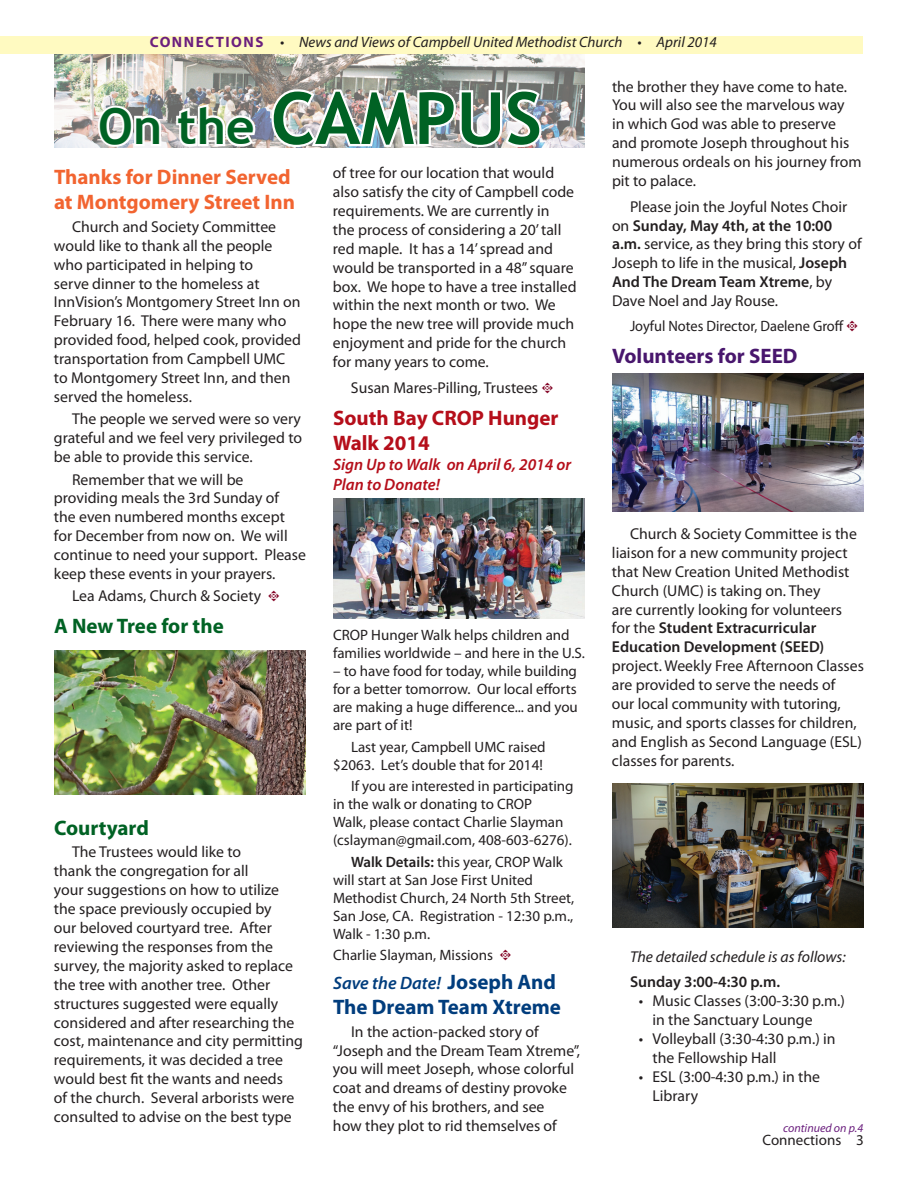
<style>
.page{position:relative;width:918px;height:1188px;background:#fff}
.page>*{position:absolute;margin:0;border:0;box-sizing:border-box;transform-origin:0 0}
.t1{font:700 72px "Trebuchet MS";color:#006224}
.t2{font:700 21px/25.2px "Myriad Pro";color:#f26430}
.t3{font:700 21px/25.2px "Myriad Pro";color:#b50e1a}
.t4{font:700 21px "Myriad Pro";color:#006224}
.t5{font:700 21px "Myriad Pro";color:#013d7d}
.t6{font:700 21px "Myriad Pro";color:#48166d}
.t7{font:italic 600 18px "Myriad Pro";color:#013d7d}
.t8{font:italic 600 16.5px/19.8px "Myriad Pro";color:#b50e1a}
.t9{font:15.75px/18.9px "Myriad Pro";color:#231f20}
.t10{font:italic 15.75px "Myriad Pro";color:#231f20}
.t11{font:600 15.75px "Myriad Pro";color:#231f20}
.t12{font:15px/18px "Myriad Pro";color:#231f20}
.t13{font:italic 15px "Myriad Pro";color:#231f20}
.t14{font:15px "Myriad Pro";color:#231f20;scale:.96 1}
.t15{font:italic 12px "Myriad Pro";color:#6b1f7e}
.s1{font-weight:700;font-style:normal;color:#6b1f7e}
.s2{font-size:49.5px}
.s3{font-family:"Type Embellishments One Let Plain";font-size:15px;color:#820123}
.s4{font-weight:600}
.s5{font-family:"Type Embellishments One Let Plain";color:#820123}
.s6{font-weight:700;font-style:normal;font-size:21px}
</style>
<div class="page">
<div style="left:0;top:36px;width:863px;height:18px;background:#fffac1"></div>
<img style="left:54px;top:54px;width:531px;height:93px">
<svg style="left:95px;top:103px;width:69px;height:45px"></svg>
<img style="left:174px;top:101px;width:84px;height:47px">
<img style="left:269px;top:87px;width:275px;height:61px">
<img style="left:54px;top:650px;width:252px;height:144px">
<img style="left:333px;top:498px;width:252px;height:121px">
<img style="left:612px;top:784px;width:251px;height:144px">
<img style="left:612px;top:374px;width:252px;height:138px">
<p class="t13" style="left:150px;top:33px;width:569px"><span class="s1">CONNECTIONS</span> • News and Views of Campbell United Methodist Church • April 2014</p>
<h1 class="t1" style="left:98px;top:73px;width:445px"><span class="s2">On the</span> CAMPUS</h1>
<h2 class="t2" style="left:54px;top:164px;width:243px">Thanks for Dinner Served at Montgomery Street Inn</h2>
<p class="t9" style="left:54px;top:217px;width:249px;text-indent:18px">Church and Society Committee would like to thank all the people who participated in helping to<br>serve dinner to the homeless at<br>InnVision’s Montgomery Street Inn on<br>February 16. There were many who provided food, helped cook, provided transportation from Campbell UMC to Montgomery Street Inn, and then served the homeless.</p>
<p class="t9" style="left:54px;top:409px;width:250px;text-align:justify;text-indent:18px">The people we served were so very grateful and we feel very privileged to be able to provide this service.</p>
<p class="t9" style="left:54px;top:470px;width:254px;text-indent:18px">Remember that we will be providing meals the 3rd Sunday of<br>the even numbered months except for December from now on. We will continue to need your support. Please keep these events in your prayers.</p>
<p class="t9" style="left:72px;top:586px;width:209px">Lea Adams, Church &amp; Society <span class="s3">t</span></p>
<h2 class="t4" style="left:54px;top:613px;width:171px">A New Tree for the</h2>
<p class="t9" style="left:333px;top:163px;width:245px">of tree for our location that would also satisfy the city of Campbell code requirements. We are currently in<br>the process of considering a 20’ tall red maple. It has a 14’ spread and would be transported in a 48” square box. We hope to have a tree installed within the next month or two. We hope the new tree will provide much enjoyment and pride for the church for many years to come.</p>
<p class="t9" style="left:351px;top:378px;width:204px">Susan Mares-Pilling, Trustees <span class="s3">t</span></p>
<h2 class="t3" style="left:333px;top:404px;width:227px">South Bay CROP Hunger<br>Walk 2014</h2>
<p class="t8" style="left:333px;top:454px;width:240px">Sign Up to Walk on April 6, 2014 or<br>Plan to Donate!</p>
<p class="t12" style="left:333px;top:626px;width:253px">CROP Hunger Walk helps children and families worldwide – and here in the U.S.</p>
<p class="t12" style="left:333px;top:662px;width:246px;text-align:justify">– to have food for today, while building for a better tomorrow. Our local efforts are making a huge difference... and you are part of it!</p>
<p class="t12" style="left:333px;top:738px;width:214px;text-align:right">Last year, Campbell UMC raised $2063. Let’s double that for 2014!</p>
<p class="t12" style="left:333px;top:777px;width:242px;text-indent:18px">If you are interested in participating in the walk or donating to CROP<br>Walk, please contact Charlie Slayman (cslayman@gmail.com, 408-603-6276).</p>
<p class="t12" style="left:333px;top:853px;width:243px;text-indent:18px"><span class="s4">Walk Details:</span> this year, CROP Walk will start at San Jose First United<br>Methodist Church, 24 North 5th Street,<br>San Jose, CA. Registration - 12:30 p.m.,<br>Walk - 1:30 p.m.</p>
<p class="t12" style="left:333px;top:946px;width:180px">Charlie Slayman, Missions <span class="s5">t</span></p>
<p class="t7" style="left:333px;top:972px;width:225px">Save the Date! <span class="s6">Joseph And</span></p>
<h2 class="t5" style="left:333px;top:994px;width:229px">The Dream Team Xtreme</h2>
<p class="t9" style="left:333px;top:1022px;width:249px;text-indent:18px">In the action-packed story of “Joseph and the Dream Team Xtreme”, you will meet Joseph, whose colorful coat and dreams of destiny provoke the envy of his brothers, and see<br>how they plot to rid themselves of</p>
<h2 class="t4" style="left:54px;top:814px;width:96px">Courtyard</h2>
<p class="t9" style="left:54px;top:842px;width:250px;text-indent:18px">The Trustees would like to<br>thank the congregation for all<br>your suggestions on how to utilize the space previously occupied by<br>our beloved courtyard tree. After reviewing the responses from the survey, the majority asked to replace the tree with another tree. Other structures suggested were equally considered and after researching the cost, maintenance and city permitting requirements, it was decided a tree would best fit the wants and needs<br>of the church. Several arborists were consulted to advise on the best type</p>
<p class="t9" style="left:612px;top:77px;width:251px">the brother they have come to hate.<br>You will also see the marvelous way<br>in which God was able to preserve and promote Joseph throughout his numerous ordeals on his journey from pit to palace.</p>
<p class="t9" style="left:612px;top:197px;width:251px;text-indent:18px">Please join the Joyful Notes Choir on <span class="s4">Sunday, May 4th, at the 10:00 a.m.</span> service, as they bring this story of<br>Joseph to life in the musical, <span class="s4">Joseph<br>And The Dream Team Xtreme</span>, by<br>Dave Noel and Jay Rouse.</p>
<p class="t14" style="left:630px;top:317px;width:239px">Joyful Notes Director, Daelene Groff <span class="s5">t</span></p>
<h2 class="t6" style="left:612px;top:342px;width:187px">Volunteers for SEED</h2>
<p class="t9" style="left:612px;top:524px;width:246px;text-indent:18px">Church &amp; Society Committee is the liaison for a new community project that New Creation United Methodist Church (UMC) is taking on. They<br>are currently looking for volunteers for the <span class="s4">Student Extracurricular Education Development (SEED)</span></p>
<p class="t9" style="left:612px;top:656px;width:253px">project. Weekly Free Afternoon Classes are provided to serve the needs of<br>our local community with tutoring, music, and sports classes for children, and English as Second Language (ESL) classes for parents.</p>
<p class="t10" style="left:630px;top:947px;width:217px">The detailed schedule is as follows:</p>
<p class="t11" style="left:630px;top:972px;width:152px">Sunday 3:00-4:30 p.m.</p>
<p class="t9" style="left:652px;top:991px;width:194px;text-indent:-13px">• Music Classes (3:00-3:30 p.m.) in the Sanctuary Lounge</p>
<p class="t9" style="left:652px;top:1029px;width:185px;text-indent:-13px">• Volleyball (3:30-4:30 p.m.) in the Fellowship Hall</p>
<p class="t9" style="left:652px;top:1067px;width:169px;text-indent:-13px">• ESL (3:00-4:30 p.m.) in the<br>Library</p>
<p class="t15" style="left:783px;top:1120px;width:82px">continued on p.4</p>
<p class="t12" style="left:762px;top:1131px;width:103px">Connections 3</p>
</div>
